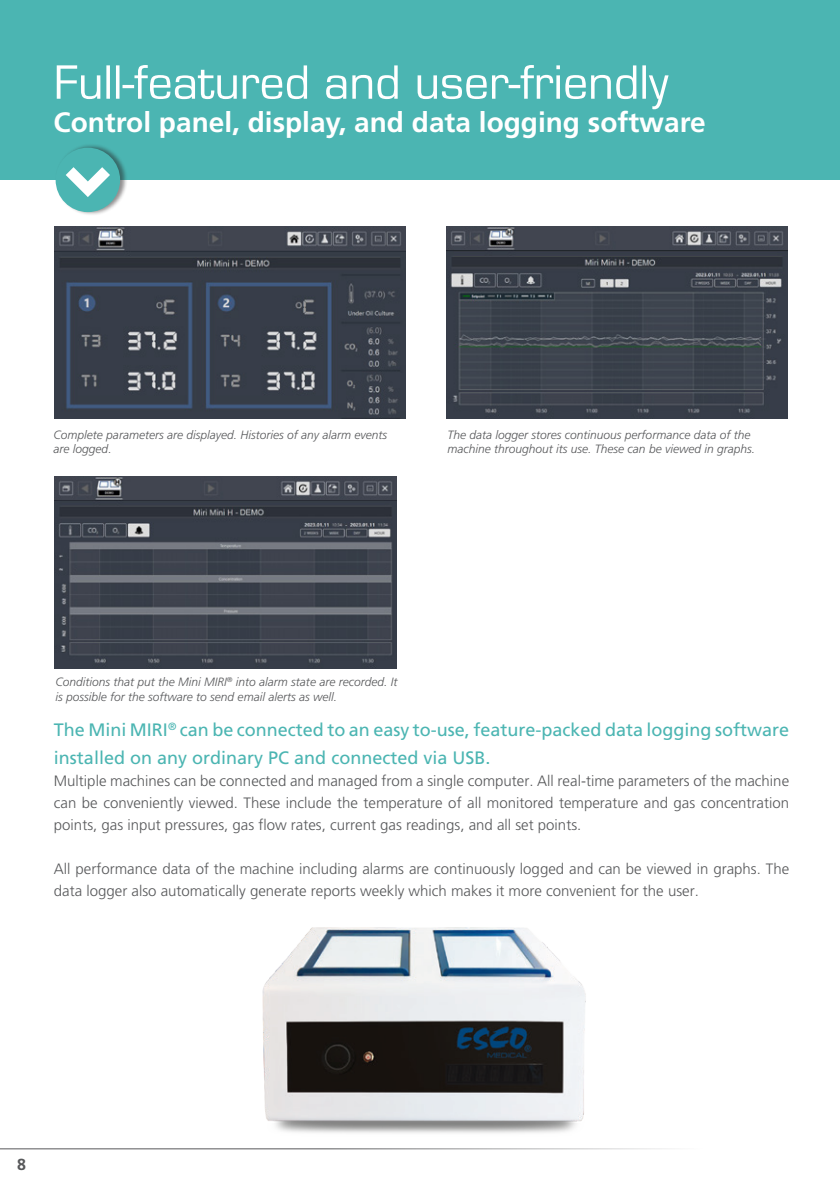
<style>
.page{position:relative;width:840px;height:1191px;background:#fff}
.page>*{position:absolute;margin:0;border:0;box-sizing:border-box;transform-origin:0 0}
.t1{font:50px "Eurostile";color:#fff}
.t2{font:700 28px "Frutiger LT Std";color:#fff}
.t3{font:18px/27px "Frutiger LT Std";color:#4bb5b2}
.t4{font:700 16px "Frutiger LT Std";color:#57585a}
.t5{font:300 15px/22px "Frutiger LT Std";color:#57585a;text-align:justify}
.t6{font:italic 300 12px/14.4px "Frutiger LT Std";color:#57585a}
</style>
<div class="page">
<hr style="left:0;top:1148px;width:750px;height:1px;background:#57585a">
<div style="left:0;top:0;width:839px;height:180px;background:#4bb5b2"></div>
<div style="left:55px;top:143px;width:72px;height:72px;background:#231f20;opacity:.5"></div>
<div style="left:56px;top:148px;width:64px;height:64px;background:#4bb5b2;border-radius:50%"></div>
<svg style="left:66px;top:167px;width:44px;height:30px"></svg>
<img style="left:54px;top:227px;width:351px;height:191px">
<img style="left:446px;top:227px;width:340px;height:191px">
<img style="left:54px;top:476px;width:342px;height:192px">
<img style="left:262px;top:927px;width:324px;height:206px">
<p class="t1" style="left:54px;top:56px;width:616px">Full-featured and user-friendly</p>
<p class="t2" style="left:54px;top:106px;width:653px">Control panel, display, and data logging software</p>
<p class="t6" style="left:54px;top:428px;width:335px">Complete parameters are displayed. Histories of any alarm events are logged.</p>
<p class="t6" style="left:447px;top:428px;width:309px">The data logger stores continuous performance data of the machine throughout its use. These can be viewed in graphs.</p>
<p class="t6" style="left:55px;top:675px;width:343px">Conditions that put the Mini MIRI<sup>®</sup> into alarm state are recorded. It is possible for the software to send email alerts as well.</p>
<p class="t3" style="left:54px;top:716px;width:736px">The Mini MIRI<sup>®</sup> can be connected to an easy to-use, feature-packed data logging software installed on any ordinary PC and connected via USB.</p>
<p class="t5" style="left:54px;top:769px;width:736px">Multiple machines can be connected and managed from a single computer. All real-time parameters of the machine can be conveniently viewed. These include the temperature of all monitored temperature and gas concentration points, gas input pressures, gas flow rates, current gas readings, and all set points.</p>
<p class="t5" style="left:54px;top:857px;width:736px">All performance data of the machine including alarms are continuously logged and can be viewed in graphs. The data logger also automatically generate reports weekly which makes it more convenient for the user.</p>
<p class="t4" style="left:17px;top:1155px;width:10px">8</p>
</div>
